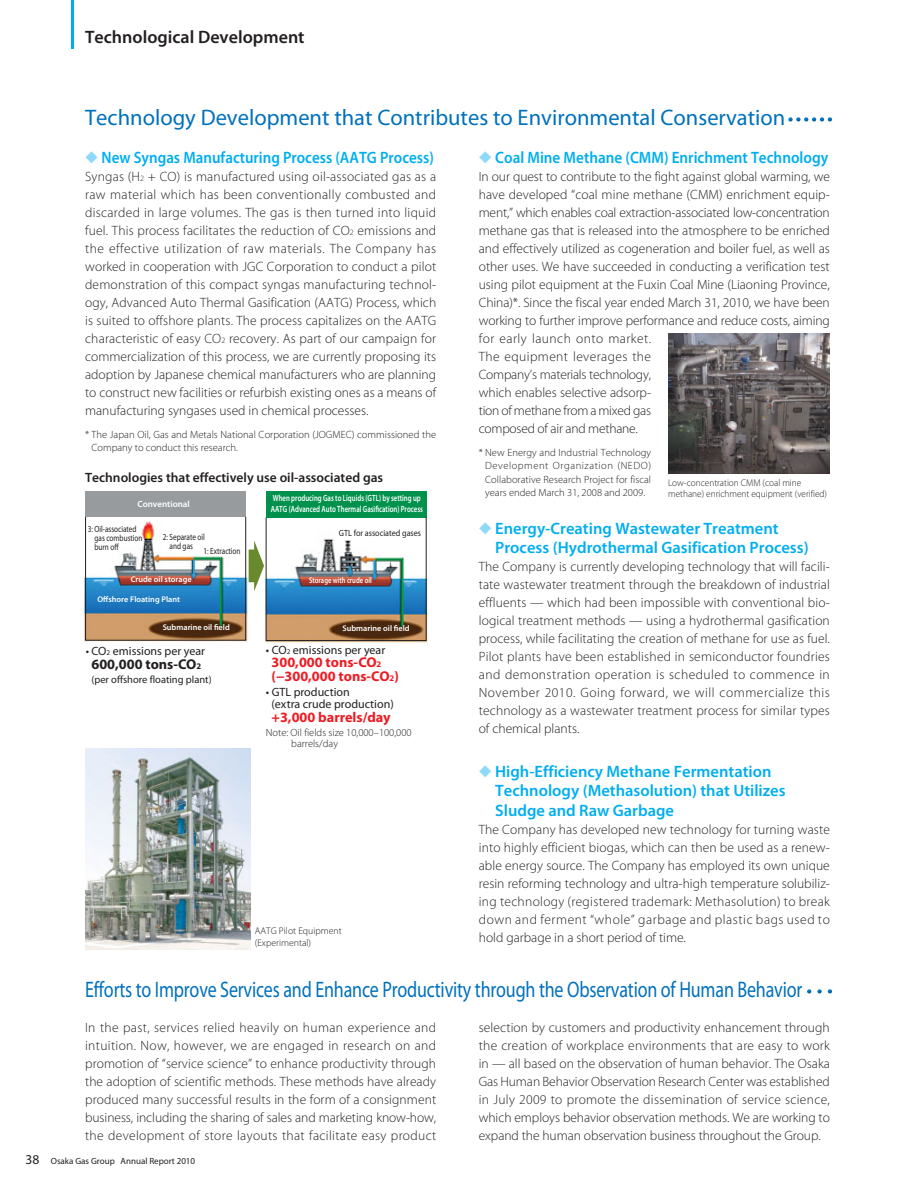
<style>
.page{position:relative;width:915px;height:1191px;background:#fff}
.page>*{position:absolute;margin:0;border:0;box-sizing:border-box;transform-origin:0 0}
.t1{font:22.5px "Myriad Pro";letter-spacing:-.01em;color:#0071bc;scale:.8 1}
.t2{font:22.5px "Myriad Pro";letter-spacing:-.01em;color:#0071bc}
.t3{font:600 18px "Myriad Pro";color:#231f20}
.t4{font:600 16.5px/19.5px "Myriad Pro";color:#00aeef}
.t5{font:600 16.5px "Myriad Pro";color:#00aeef;scale:.91 1}
.t6{font:600 16.5px "Myriad Pro";color:#00aeef;scale:.92 1}
.t7{font:700 14.25px/14.2px "Myriad Pro";color:#ed1c24}
.t8{font:700 14.25px "Myriad Pro";color:#231f20}
.t9{font:300 13.5px/18px "Myriad Pro";color:#231f20;text-align:justify}
.t10{font:600 13.5px "Myriad Pro";color:#231f20}
.t11{font:12px/12px "Myriad Pro";color:#231f20}
.t12{font:300 10.5px/13.5px "Myriad Pro";color:#231f20}
.t13{font:10.5px "Myriad Pro";color:#231f20}
.t14{font:300 9.75px/11.2px "Myriad Pro";color:#231f20;scale:.95 1}
.t15{font:300 9.75px/11.2px "Myriad Pro";color:#231f20}
.t16{font:600 9px/10.5px "Myriad Pro";color:#fff;scale:.75 1}
.t17{font:9px/9px "Myriad Pro";color:#231f20;text-align:center;scale:.8 1}
.t18{font:9px "Myriad Pro";color:#231f20}
.t19{font:9px "Myriad Pro";color:#231f20;scale:.9 1}
.t20{font:600 9px "Myriad Pro";color:#fff}
.t21{font:600 8.25px "Myriad Pro";color:#fff}
.t22{font:600 8.25px "Myriad Pro";color:#fff;scale:.8 1}
.s1{color:#8ed8f8}
.s2{font-size:8.1px}
.s3{font-size:7.2px}
.s4{font-size:8.55px}
.s5{font-size:13.5px}
</style>
<div class="page">
<svg style="left:788px;top:117px;width:43px;height:5px"></svg>
<img style="left:84px;top:513px;width:343px;height:131px">
<svg style="left:248px;top:540px;width:16px;height:51px"></svg>
<div style="left:85px;top:491px;width:161px;height:26px;background:#979b9e"></div>
<div style="left:266px;top:491px;width:160px;height:26px;background:#00924c"></div>
<div style="left:85px;top:516px;width:161px;height:124px;border:1px solid #231f20"></div>
<img style="left:668px;top:334px;width:161px;height:140px">
<hr style="left:71px;top:0;width:2px;height:49px;background:#00aeef">
<svg style="left:817px;top:989px;width:4px;height:5px"></svg>
<svg style="left:827px;top:989px;width:4px;height:5px"></svg>
<svg style="left:807px;top:989px;width:4px;height:5px"></svg>
<img style="left:85px;top:748px;width:166px;height:201px">
<h2 class="t3" style="left:85px;top:30px;width:221px">Technological Development</h2>
<h1 class="t2" style="left:85px;top:109px;width:701px">Technology Development that Contributes to Environmental Conservation</h1>
<p class="t5" style="left:85px;top:152px;width:384px"><span class="s1">◆</span> New Syngas Manufacturing Process (AATG Process)</p>
<p class="t9" style="left:85px;top:169px;width:352px">Syngas (H<span class="s2">2</span> + CO) is manufactured using oil-associated gas as a raw material which has been conventionally combusted and discarded in large volumes. The gas is then turned into liquid fuel. This process facilitates the reduction of CO<span class="s2">2</span> emissions and the effective utilization of raw materials. The Company has worked in cooperation with JGC Corporation to conduct a pilot demonstration of this compact syngas manufacturing technol&shy;ogy, Advanced Auto Thermal Gasification (AATG) Process, which is suited to offshore plants. The process capitalizes on the AATG characteristic of easy CO<span class="s2">2</span> recovery. As part of our campaign for commercialization of this process, we are currently proposing its adoption by Japanese chemical manufacturers who are planning to construct new facilities or refurbish existing ones as a means of manufacturing syngases used in chemical processes.</p>
<p class="t12" style="left:91px;top:428px;width:346px;text-indent:-6px">* The Japan Oil, Gas and Metals National Corporation (JOGMEC) commissioned the<br>Company to conduct this research.</p>
<p class="t6" style="left:478px;top:152px;width:381px"><span class="s1">◆</span> Coal Mine Methane (CMM) Enrichment Technology</p>
<p class="t9" style="left:478px;top:169px;width:352px;text-align:left">In our quest to contribute to the fight against global warming, we have developed “coal mine methane (CMM) enrichment equip&shy;ment,” which enables coal extraction-associated low-concentration methane gas that is released into the atmosphere to be enriched and effectively utilized as cogeneration and boiler fuel, as well as other uses. We have succeeded in conducting a verification test using pilot equipment at the Fuxin Coal Mine (Liaoning Province, China)*. Since the fiscal year ended March 31, 2010, we have been working to further improve performance and reduce costs, aiming for early launch onto market.<br>The equipment leverages the<br>Company’s materials technology,<br>which enables selective adsorp-<br>tion of methane from a mixed gas<br>composed of air and methane.</p>
<p class="t12" style="left:485px;top:446px;width:167px;text-align:justify;text-indent:-6px">* New Energy and Industrial Technology Development Organization (NEDO)<br>Collaborative Research Project for fiscal years ended March 31, 2008 and 2009.</p>
<p class="t4" style="left:495px;top:519px;width:315px;text-indent:-16px"><span class="s1">◆</span> Energy-Creating Wastewater Treatment<br>Process (Hydrothermal Gasification Process)</p>
<p class="t9" style="left:478px;top:558px;width:352px">The Company is currently developing technology that will facili&shy;tate wastewater treatment through the breakdown of industrial effluents — which had been impossible with conventional bio&shy;logical treatment methods — using a hydrothermal gasification process, while facilitating the creation of methane for use as fuel.<br>Pilot plants have been established in semiconductor foundries and demonstration operation is scheduled to commence in November 2010. Going forward, we will commercialize this technology as a wastewater treatment process for similar types of chemical plants.</p>
<p class="t4" style="left:495px;top:762px;width:292px;text-indent:-16px"><span class="s1">◆</span> High-Efficiency Methane Fermentation<br>Technology (Methasolution) that Utilizes<br>Sludge and Raw Garbage</p>
<p class="t9" style="left:478px;top:821px;width:352px">The Company has developed new technology for turning waste into highly efficient biogas, which can then be used as a renew&shy;able energy source. The Company has employed its own unique resin reforming technology and ultra-high temperature solubiliz&shy;ing technology (registered trademark: Methasolution) to break down and ferment “whole” garbage and plastic bags used to hold garbage in a short period of time.</p>
<p class="t10" style="left:85px;top:472px;width:299px">Technologies that effectively use oil-associated gas</p>
<p class="t14" style="left:668px;top:477px;width:169px">Low-concentration CMM (coal mine methane) enrichment equipment (verified)</p>
<p class="t16" style="left:270px;top:493px;width:204px">When producing Gas to Liquids (GTL) by setting up<br>AATG (Advanced Auto Thermal Gasification) Process</p>
<p class="t20" style="left:137px;top:501px;width:54px">Conventional</p>
<p class="t17" style="left:94px;top:525px;width:61px;text-align:left;text-indent:-7px">3: Oil-associated gas combustion burn off</p>
<p class="t19" style="left:339px;top:529px;width:93px">GTL for associated gases</p>
<p class="t17" style="left:163px;top:532px;width:54px">2: Separate oil and gas</p>
<p class="t17" style="left:203px;top:547px;width:48px">1: Extraction</p>
<p class="t21" style="left:131px;top:576px;width:62px">Crude oil storage</p>
<p class="t21" style="left:97px;top:596px;width:84px">Offshore Floating Plant</p>
<p class="t21" style="left:163px;top:624px;width:69px">Submarine oil field</p>
<p class="t21" style="left:342px;top:625px;width:69px">Submarine oil field</p>
<p class="t22" style="left:309px;top:577px;width:80px">Storage with crude oil</p>
<p class="t11" style="left:266px;top:644px;width:121px">• CO<span class="s3">2</span> emissions per year</p>
<p class="t7" style="left:271px;top:656px;width:129px">300,000 tons-CO<span class="s4">2 </span>(−300,000 tons-CO<span class="s4">2</span>)</p>
<p class="t11" style="left:271px;top:687px;width:124px;text-indent:-6px">• GTL production<br>(extra crude production)</p>
<p class="t7" style="left:271px;top:711px;width:121px">+3,000 barrels/day</p>
<p class="t12" style="left:291px;top:728px;width:122px;line-height:10.5px;text-indent:-25px">Note: Oil fields size 10,000–100,000 barrels/day</p>
<p class="t11" style="left:86px;top:646px;width:121px">• CO<span class="s3">2</span> emissions per year</p>
<p class="t8" style="left:91px;top:658px;width:111px">600,000 tons-CO<span class="s4">2</span></p>
<p class="t13" style="left:91px;top:675px;width:122px">(per offshore floating plant)</p>
<p class="t15" style="left:255px;top:926px;width:88px">AATG Pilot Equipment (Experimental)</p>
<h1 class="t1" style="left:85px;top:981px;width:897px">Efforts to Improve Services and Enhance Productivity through the Observation of Human Behavior</h1>
<p class="t9" style="left:85px;top:1019px;width:352px">In the past, services relied heavily on human experience and intuition. Now, however, we are engaged in research on and promotion of “service science” to enhance productivity through the adoption of scientific methods. These methods have already produced many successful results in the form of a consignment business, including the sharing of sales and marketing know-how, the development of store layouts that facilitate easy product</p>
<p class="t9" style="left:478px;top:1019px;width:352px">selection by customers and productivity enhancement through the creation of workplace environments that are easy to work in — all based on the observation of human behavior. The Osaka Gas Human Behavior Observation Research Center was established in July 2009 to promote the dissemination of service science, which employs behavior observation methods. We are working to expand the human observation business throughout the Group.</p>
<p class="t18" style="left:26px;top:1157px;width:171px"><span class="s5">38</span> Osaka Gas Group Annual Report 2010</p>
</div>
